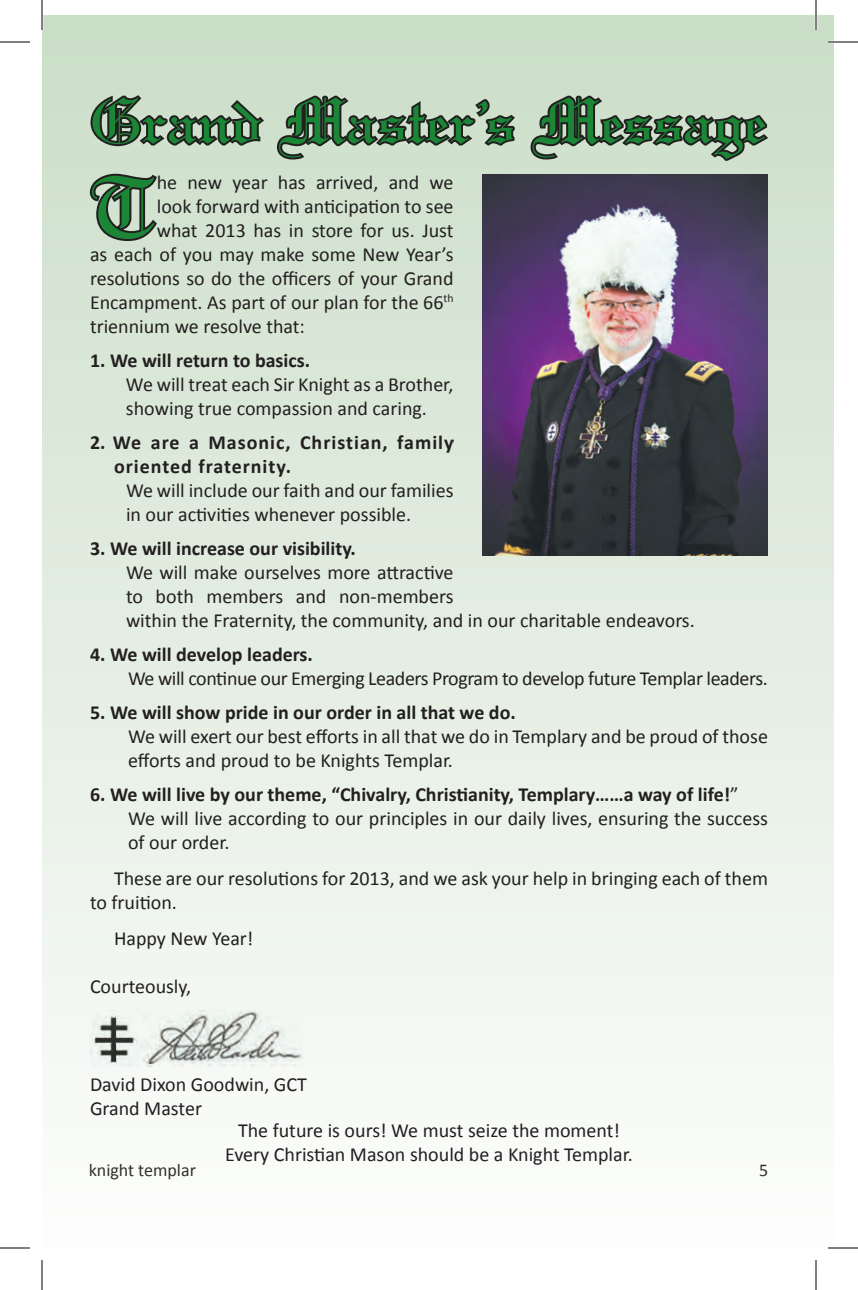
<style>
.page{position:relative;width:858px;height:1290px;background:#fff}
.page>*{position:absolute;margin:0;border:0;box-sizing:border-box;transform-origin:0 0}
.t1{font:92.6px "Linotext Std";color:#1a8636}
.t2{font:68px "Linotext Std";color:#1a8636}
.t3{font:20px/24px "Calibri";color:#231f20}
.t4{font:700 20px "Calibri";color:#231f20}
.t5{font:20px "Calibri";letter-spacing:-.02em;color:#231f20}
.t6{font:700 20px/24px "Calibri";letter-spacing:.05em;color:#231f20}
.t7{font:18px "Calibri";color:#231f20}
.s1{font-weight:400}
</style>
<div class="page">
<div style="left:42px;top:15px;width:792px;height:1260px;background:linear-gradient(to bottom,#cbdec8,#fdfdfd)"></div>
<svg style="left:88px;top:172px;width:71px;height:71px;background:#8c9489"></svg>
<svg style="left:89px;top:93px;width:178px;height:56px;background:#899286"></svg>
<svg style="left:275px;top:94px;width:243px;height:68px;background:#959f92"></svg>
<svg style="left:529px;top:94px;width:242px;height:69px;background:#929c90"></svg>
<div style="left:454px;top:174px;width:314px;height:418px;background:linear-gradient(to bottom,#d1e2ce,#e2ece0)"></div>
<img style="left:482px;top:174px;width:286px;height:382px">
<hr style="left:828px;top:41px;width:30px;height:2px;background:#fff">
<hr style="left:828px;top:1247px;width:30px;height:2px;background:#fff">
<hr style="left:815px;top:0;width:2px;height:30px;background:#fff">
<hr style="left:815px;top:1260px;width:2px;height:30px;background:#fff">
<hr style="left:0;top:42px;width:30px;height:1px;background:#000">
<hr style="left:828px;top:42px;width:30px;height:1px;background:#000">
<hr style="left:0;top:1248px;width:30px;height:1px;background:#000">
<hr style="left:828px;top:1248px;width:30px;height:1px;background:#000">
<hr style="left:42px;top:0;width:1px;height:30px;background:#000">
<hr style="left:42px;top:1260px;width:1px;height:30px;background:#000">
<hr style="left:816px;top:0;width:1px;height:30px;background:#000">
<hr style="left:816px;top:1260px;width:1px;height:30px;background:#000">
<p class="t2" style="left:92px;top:81px;width:676px">Grand Master’s Message</p>
<p class="t1" style="left:90px;top:153px;width:68px">T</p>
<p class="t3" style="left:157px;top:170px;width:298px">he new year has arrived, and we</p>
<p class="t3" style="left:157px;top:194px;width:298px">look forward with anticipation to see</p>
<p class="t3" style="left:157px;top:218px;width:298px">what 2013 has in store for us. Just</p>
<p class="t3" style="left:90px;top:242px;width:365px">as each of you may make some New Year’s</p>
<p class="t3" style="left:90px;top:266px;width:365px">resolutions so do the officers of your Grand</p>
<p class="t3" style="left:90px;top:290px;width:365px">Encampment. As part of our plan for the 66<sup>th</sup></p>
<p class="t3" style="left:90px;top:314px;width:216px">triennium we resolve that:</p>
<p class="t4" style="left:90px;top:348px;width:222px">1. We will return to basics.</p>
<p class="t3" style="left:126px;top:372px;width:329px">We will treat each Sir Knight as a Brother, showing true compassion and caring.</p>
<p class="t6" style="left:114px;top:430px;width:341px;text-indent:-24px">2. We are a Masonic, Christian, family oriented fraternity.</p>
<p class="t3" style="left:126px;top:478px;width:329px">We will include our faith and our families in our activities whenever possible.</p>
<p class="t4" style="left:90px;top:536px;width:267px">3. We will increase our visibility.</p>
<p class="t3" style="left:126px;top:560px;width:570px">We will make ourselves more attractive<br>to both members and non-members<br>within the Fraternity, the community, and in our charitable endeavors.</p>
<p class="t4" style="left:90px;top:642px;width:224px">4. We will develop leaders.</p>
<p class="t5" style="left:128px;top:666px;width:641px">We will continue our Emerging Leaders Program to develop future Templar leaders.</p>
<p class="t4" style="left:90px;top:700px;width:427px">5. We will show pride in our order in all that we do.</p>
<p class="t3" style="left:128px;top:724px;width:641px">We will exert our best efforts in all that we do in Templary and be proud of those efforts and proud to be Knights Templar.</p>
<p class="t4" style="left:90px;top:782px;width:650px">6. We will live by our theme, “Chivalry, Christianity, Templary……a way of life!<span class="s1">”</span></p>
<p class="t3" style="left:128px;top:806px;width:641px">We will live according to our principles in our daily lives, ensuring the success of our order.</p>
<p class="t3" style="left:90px;top:866px;width:679px;text-indent:24px">These are our resolutions for 2013, and we ask your help in bringing each of them to fruition.</p>
<p class="t3" style="left:114px;top:926px;width:141px">Happy New Year!</p>
<p class="t3" style="left:90px;top:974px;width:103px">Courteously,</p>
<p class="t3" style="left:90px;top:1072px;width:219px">David Dixon Goodwin, GCT</p>
<p class="t3" style="left:90px;top:1096px;width:113px">Grand Master</p>
<p class="t3" style="left:238px;top:1118px;width:384px">The future is ours! We must seize the moment!</p>
<p class="t3" style="left:225px;top:1142px;width:409px">Every Christian Mason should be a Knight Templar.</p>
<p class="t7" style="left:89px;top:1159px;width:109px">knight templar</p>
<p class="t7" style="left:759px;top:1159px;width:11px">5</p>
</div>
